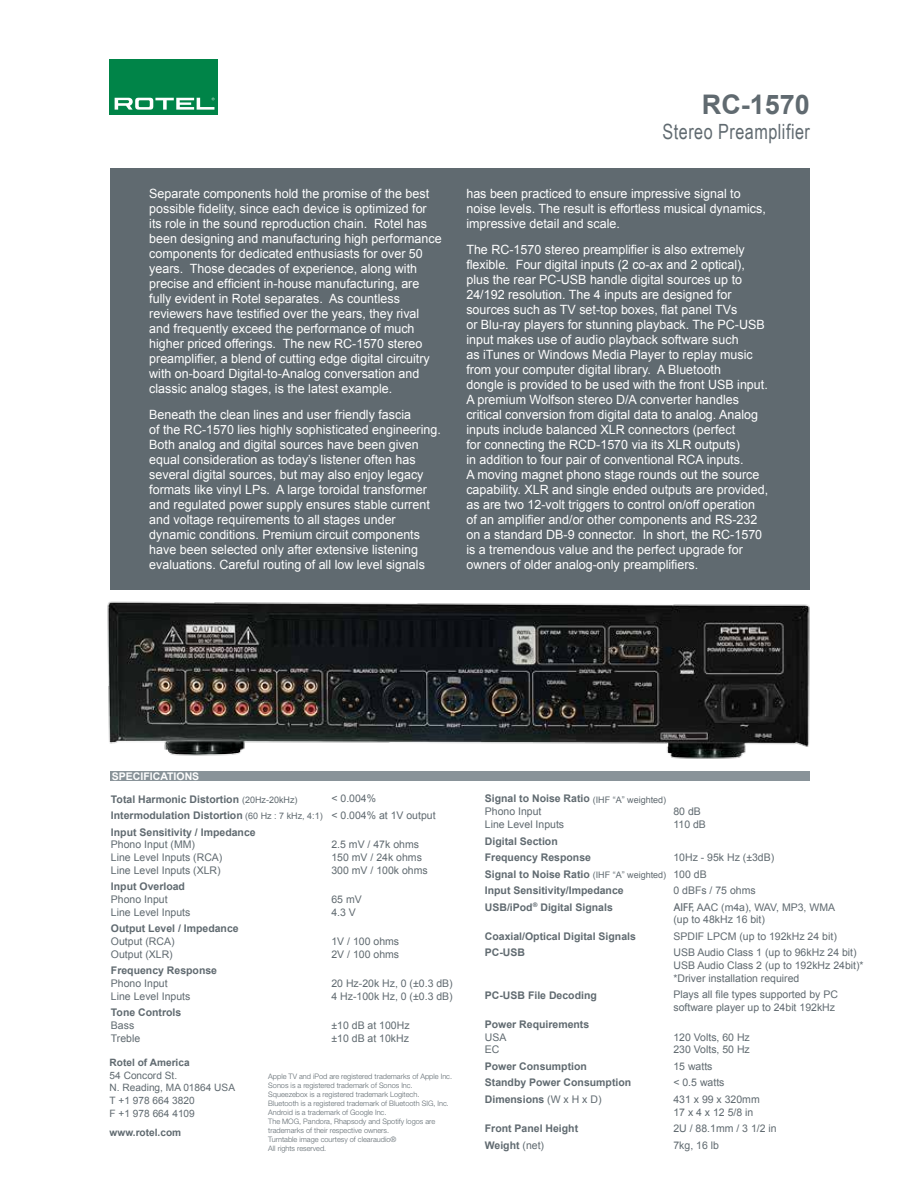
<style>
.page{position:relative;width:918px;height:1188px;background:#fff}
.page>*{position:absolute;margin:0;border:0;box-sizing:border-box;transform-origin:0 0}
.t1{font:700 27px "Arial";color:#606a70}
.t2{font:21px "Arial Narrow";letter-spacing:.025em;color:#606a70;scale:.94 1}
.t3{font:12.75px/15px "Arial";color:#fff}
.t4{font:10.5px/12.8px "Arial";color:#606a70}
.t5{font:700 10.5px/16.5px "Arial";color:#606a70}
.t6{font:700 10.5px "Arial";color:#fff}
.t7{font:10.2px/12.8px "Arial";color:#606a70}
.t8{font:700 10.2px "Arial";color:#606a70}
.t9{font:300 7.5px/9px "Helvetica Neue LT Std";color:#606a70}
.s1{font-weight:400;font-size:9px}
.s2{font-weight:700}
.s3{font-size:9px}
.s4{font-weight:400}
.s5{font-family:"Avant Garde";font-weight:500}
</style>
<div class="page">
<div style="left:111px;top:771px;width:699px;height:10px;background:#899399"></div>
<div style="left:109px;top:60px;width:108px;height:55px;background:#008448"></div>
<svg style="left:115px;top:98px;width:100px;height:12px"></svg>
<div style="left:111px;top:168px;width:699px;height:422px;background:#606a70"></div>
<img style="left:107px;top:601px;width:703px;height:158px">
<p class="t3" style="left:149px;top:186px;width:294px">Separate components hold the promise of the best possible fidelity, since each device is optimized for its role in the sound reproduction chain. Rotel has been designing and manufacturing high performance components for dedicated enthusiasts for over 50 years. Those decades of experience, along with precise and efficient in-house manufacturing, are fully evident in Rotel separates. As countless reviewers have testified over the years, they rival and frequently exceed the performance of much higher priced offerings. The new RC-1570 stereo preamplifier, a blend of cutting edge digital circuitry with on-board Digital-to-Analog conversation and classic analog stages, is the latest example.</p>
<p class="t3" style="left:149px;top:407px;width:293px">Beneath the clean lines and user friendly fascia<br>of the RC-1570 lies highly sophisticated engineering.<br>Both analog and digital sources have been given equal consideration as today’s listener often has several digital sources, but may also enjoy legacy formats like vinyl LPs. A large toroidal transformer and regulated power supply ensures stable current and voltage requirements to all stages under dynamic conditions. Premium circuit components have been selected only after extensive listening evaluations. Careful routing of all low level signals</p>
<h1 class="t1" style="left:702px;top:87px;width:110px">RC-1570</h1>
<h2 class="t2" style="left:663px;top:116px;width:158px">Stereo Preamplifier</h2>
<p class="t3" style="left:466px;top:186px;width:301px">has been practiced to ensure impressive signal to noise levels. The result is effortless musical dynamics, impressive detail and scale.</p>
<p class="t3" style="left:466px;top:242px;width:303px">The RC-1570 stereo preamplifier is also extremely flexible. Four digital inputs (2 co-ax and 2 optical), plus the rear PC-USB handle digital sources up to 24/192 resolution. The 4 inputs are designed for sources such as TV set-top boxes, flat panel TVs<br>or Blu-ray players for stunning playback. The PC-USB input makes use of audio playback software such<br>as iTunes or Windows Media Player to replay music from your computer digital library. A Bluetooth<br>dongle is provided to be used with the front USB input.<br>A premium Wolfson stereo D/A converter handles critical conversion from digital data to analog. Analog inputs include balanced XLR connectors (perfect<br>for connecting the RCD-1570 via its XLR outputs)<br>in addition to four pair of conventional RCA inputs.<br>A moving magnet phono stage rounds out the source capability. XLR and single ended outputs are provided, as are two 12-volt triggers to control on/off operation of an amplifier and/or other components and RS-232 on a standard DB-9 connector. In short, the RC-1570 is a tremendous value and the perfect upgrade for owners of older analog-only preamplifiers.</p>
<p class="t6" style="left:112px;top:769px;width:89px">SPECIFICATIONS</p>
<p class="t5" style="left:111px;top:791px;width:213px">Total Harmonic Distortion <span class="s1">(20Hz-20kHz)<br></span>Intermodulation Distortion <span class="s1">(60 Hz : 7 kHz, 4:1)<br></span>Input Sensitivity / Impedance</p>
<p class="t4" style="left:111px;top:838px;width:113px">Phono Input (MM)<br>Line Level Inputs (RCA)<br>Line Level Inputs (XLR)</p>
<p class="t5" style="left:111px;top:879px;width:76px">Input Overload</p>
<p class="t4" style="left:111px;top:893px;width:81px">Phono Input<br>Line Level Inputs</p>
<p class="t5" style="left:111px;top:921px;width:129px">Output Level / Impedance</p>
<p class="t4" style="left:111px;top:935px;width:65px">Output (RCA)<br>Output (XLR)</p>
<p class="t5" style="left:111px;top:963px;width:108px">Frequency Response</p>
<p class="t4" style="left:111px;top:977px;width:81px">Phono Input<br>Line Level Inputs</p>
<p class="t5" style="left:111px;top:1005px;width:72px">Tone Controls</p>
<p class="t4" style="left:111px;top:1019px;width:31px">Bass<br>Treble</p>
<p class="t4" style="left:331px;top:791px;width:106px;line-height:16.5px">&lt; 0.004%<br>&lt; 0.004% at 1V output</p>
<p class="t4" style="left:331px;top:838px;width:98px">2.5 mV / 47k ohms<br>150 mV / 24k ohms<br>300 mV / 100k ohms</p>
<p class="t4" style="left:331px;top:893px;width:32px">65 mV<br>4.3 V</p>
<p class="t4" style="left:331px;top:935px;width:69px">1V / 100 ohms<br>2V / 100 ohms</p>
<p class="t4" style="left:331px;top:977px;width:123px">20 Hz-20k Hz, 0 (±0.3 dB)<br>4 Hz-100k Hz, 0 (±0.3 dB)</p>
<p class="t4" style="left:331px;top:1019px;width:80px">±10 dB at 100Hz ±10 dB at 10kHz</p>
<p class="t8" style="left:110px;top:1056px;width:82px">Rotel of America</p>
<p class="t7" style="left:110px;top:1069px;width:127px">54 Concord St.<br>N. Reading, MA 01864 USA<br>T +1 978 664 3820<br>F +1 978 664 4109</p>
<p class="t8" style="left:110px;top:1125px;width:73px">www.rotel.com</p>
<p class="t9" style="left:268px;top:1072px;width:185px">Apple TV and iPod are registered trademarks of Apple Inc.<br>Sonos is a registered trademark of Sonos Inc.<br>Squeezebox is a registered trademark Logitech.<br>Bluetooth is a registered trademark of Bluetooth SIG, Inc.<br>Android is a trademark of Google Inc.<br>The MOG, Pandora, Rhapsody and Spotify logos are trademarks of their respective owners.<br>Turntable image courtesy of clearaudio®<br>All rights reserved.</p>
<p class="t4" style="left:485px;top:793px;width:183px"><span class="s2">Signal to Noise Ratio</span> <span class="s3">(IHF “A” weighted)<br></span>Phono Input<br>Line Level Inputs</p>
<p class="t5" style="left:485px;top:833px;width:183px">Digital Section<br>Frequency Response<br>Signal to Noise Ratio <span class="s1">(IHF “A” weighted)<br></span>Input Sensitivity/Impedance<br>USB/iPod<sup>®</sup> Digital Signals</p>
<p class="t5" style="left:485px;top:928px;width:153px">Coaxial/Optical Digital Signals<br>PC-USB</p>
<p class="t5" style="left:485px;top:987px;width:114px">PC-USB File Decoding</p>
<p class="t5" style="left:485px;top:1016px;width:106px">Power Requirements</p>
<p class="t4" style="left:485px;top:1031px;width:23px">USA<br>EC</p>
<p class="t5" style="left:485px;top:1058px;width:148px">Power Consumption<br>Standby Power Consumption<br>Dimensions <span class="s4">(W x H x D)</span></p>
<p class="t5" style="left:485px;top:1121px;width:95px">Front Panel Height<br>Weight <span class="s4">(net)</span></p>
<p class="t4" style="left:673px;top:805px;width:34px">80 dB<br>110 dB</p>
<p class="t4" style="left:673px;top:849px;width:163px;line-height:16.5px">10Hz - 95k Hz (±3dB)<br>100 dB<br>0 dBFs / 75 ohms<br><span class="s5">AIFF,</span> AAC (m4a), WAV, MP3, WMA</p>
<p class="t4" style="left:673px;top:912px;width:185px;line-height:16.5px">(up to 48kHz 16 bit)<br>SPDIF LPCM (up to 192kHz 24 bit)<br>USB Audio Class 1 (up to 96kHz 24 bit)</p>
<p class="t4" style="left:673px;top:959px;width:192px">USB Audio Class 2 (up to 192kHz 24bit)* *Driver installation required</p>
<p class="t4" style="left:673px;top:989px;width:166px">Plays all file types supported by PC software player up to 24bit 192kHz</p>
<p class="t4" style="left:673px;top:1031px;width:78px">120 Volts, 60 Hz<br>230 Volts, 50 Hz</p>
<p class="t4" style="left:673px;top:1058px;width:88px;line-height:16.5px">15 watts<br>&lt; 0.5 watts<br>431 x 99 x 320mm</p>
<p class="t4" style="left:673px;top:1104px;width:105px;line-height:16.5px">17 x 4 x 12 5/8 in<br>2U / 88.1mm / 3 1/2 in<br>7kg, 16 lb</p>
</div>
